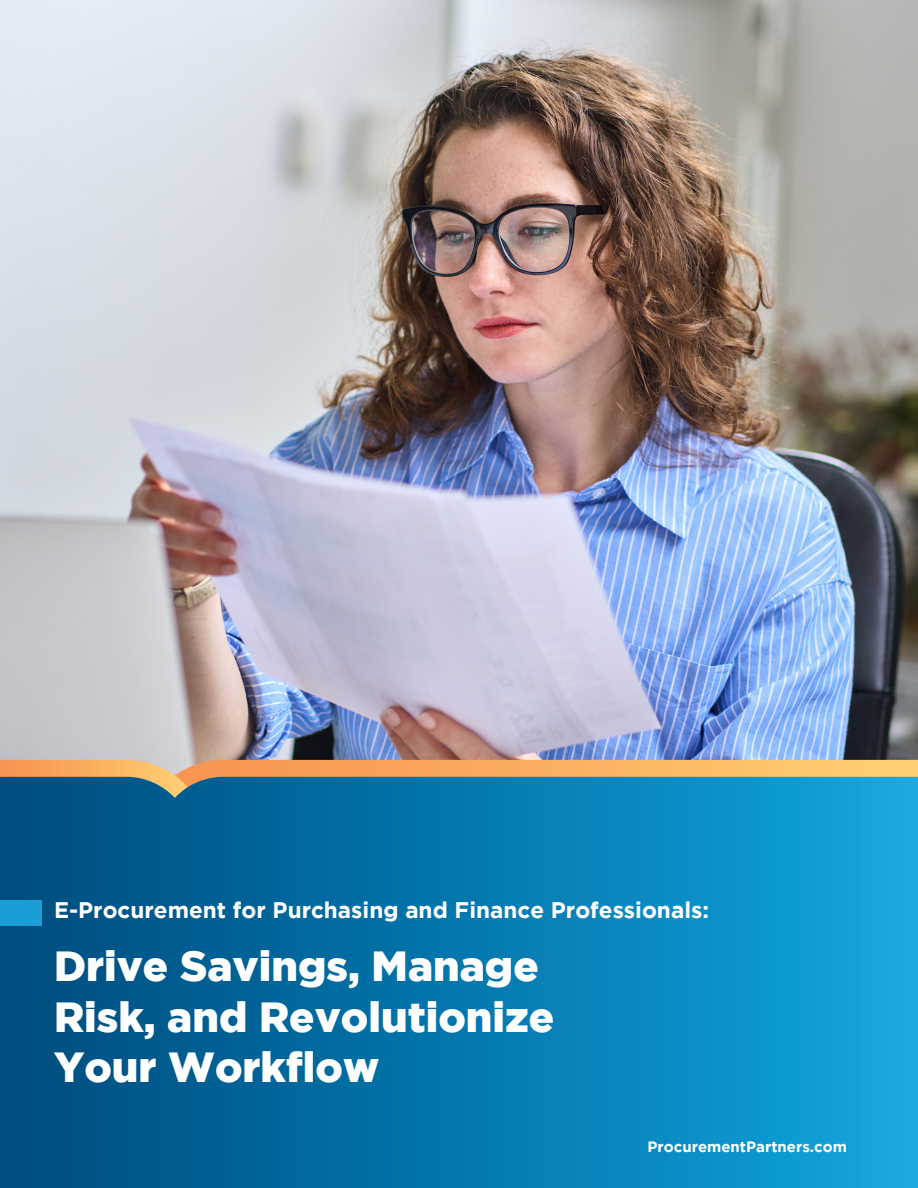
<style>
.page{position:relative;width:918px;height:1188px;background:#fff}
.page>*{position:absolute;margin:0;border:0;box-sizing:border-box;transform-origin:0 0}
.t1{font:900 42px/50.4px "Gotham";color:#fff}
.t2{font:700 22.5px "Gotham";color:#fff}
.t3{font:700 15px "Gotham";color:#fff}
</style>
<div class="page">
<img style="left:0;top:0;width:918px;height:760px">
<svg style="left:0;top:798px;width:918px;height:390px;background:#0678ad"></svg>
<svg style="left:0;top:760px;width:918px;height:38px;background:#76928c"></svg>
<div style="left:0;top:900px;width:41px;height:25px;background:#1b9ed6"></div>
<p class="t2" style="left:54px;top:897px;width:657px">E-Procurement for Purchasing and Finance Professionals:</p>
<p class="t1" style="left:54px;top:940px;width:502px">Drive Savings, Manage<br>Risk, and Revolutionize<br>Your Workflow</p>
<p class="t3" style="left:648px;top:1138px;width:201px">ProcurementPartners.com</p>
</div>
